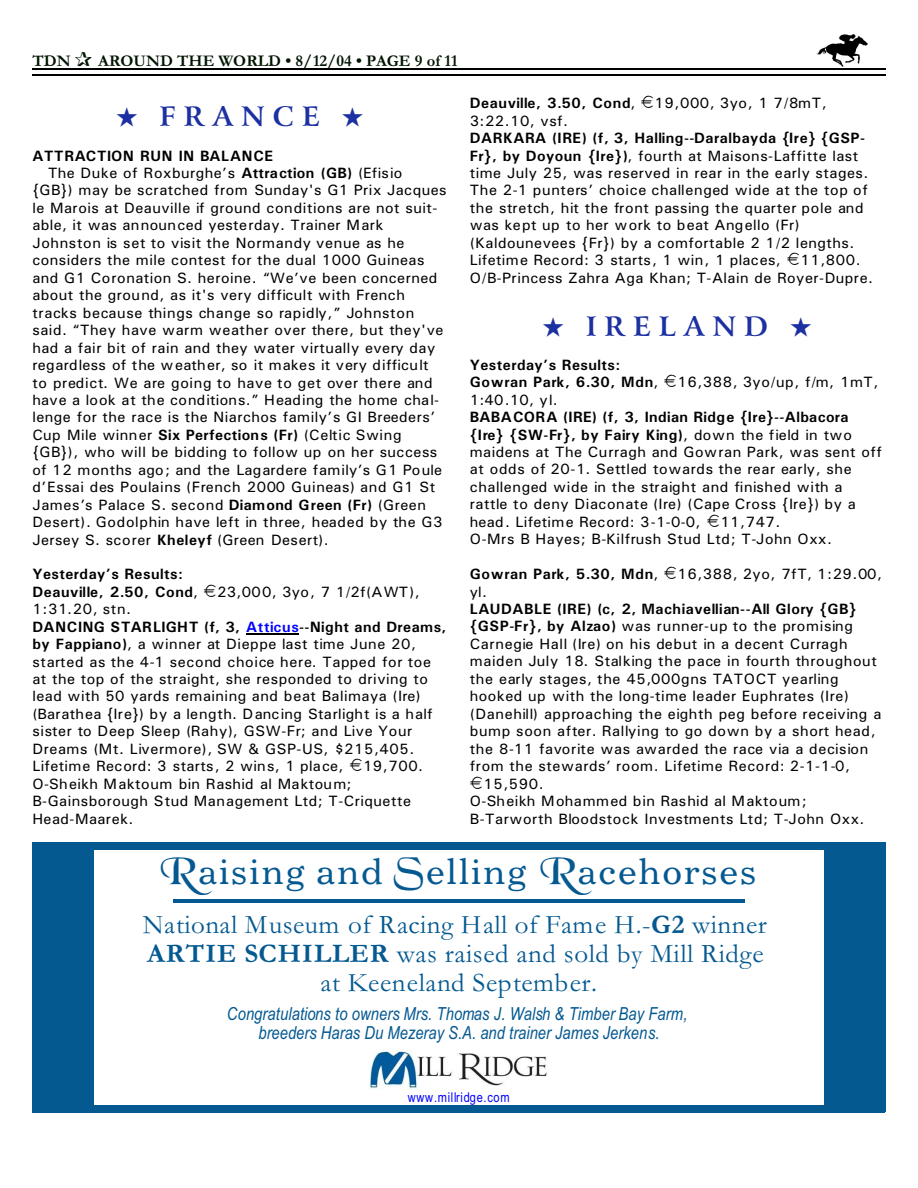
<style>
.page{position:relative;width:918px;height:1188px;background:#fff}
.page>*{position:absolute;margin:0;border:0;box-sizing:border-box;transform-origin:0 0}
.t1{font:36px "Century 731 BT";letter-spacing:.045em;color:#055991}
.t2{font:27px/29.1px "Garamond";letter-spacing:.02em;color:#055991;text-align:center}
.t3{font:700 27px "Arrus BT";letter-spacing:.3em;color:#1c30a1}
.t4{font:italic 18px/19.2px "Arial Narrow";letter-spacing:.005em;color:#055991;text-align:center}
.t5{font:700 16.5px "Garamond";color:#001400}
.t6{font:15px/17.4px "Univers";letter-spacing:.03em;color:#000}
.t7{font:700 15px/17.4px "Univers";letter-spacing:.035em;color:#000}
.t8{font:15px "Univers";letter-spacing:.01em;color:#000}
.t9{font:13.5px "Arial Narrow";letter-spacing:.055em;color:#00f}
.s1{font-weight:700}
.s2{font-weight:400}
.s3{font-weight:700;color:#00f}
.s4{font-family:"Black Chance"}
</style>
<div class="page">
<img style="left:817px;top:35px;width:51px;height:31px">
<hr style="left:32px;top:68px;width:853px;height:1px;background:#000">
<hr style="left:32px;top:75px;width:853px;height:1px;background:#000">
<div style="left:40px;top:850px;width:53px;height:255px;background:#055991"></div>
<div style="left:824px;top:850px;width:54px;height:255px;background:#055991"></div>
<img style="left:370px;top:1049px;width:177px;height:41px">
<hr style="left:173px;top:899px;width:571px;height:2px;background:#055991">
<hr style="left:173px;top:902px;width:571px;height:1px;background:#055991">
<div style="left:32px;top:842px;width:7px;height:270px;background:#055991"></div>
<div style="left:878px;top:842px;width:7px;height:270px;background:#055991"></div>
<div style="left:32px;top:842px;width:853px;height:7px;background:#055991"></div>
<div style="left:32px;top:1105px;width:853px;height:7px;background:#055991"></div>
<hr style="left:246px;top:633px;width:53px;height:1px;background:#000">
<p class="t5" style="left:32px;top:55px;width:40px">TDN</p>
<p class="t5" style="left:98px;top:55px;width:361px">AROUND THE WORLD • 8/12/04 • PAGE 9 of 11</p>
<h2 class="t3" style="left:117px;top:106px;width:248px">★ FRANCE ★</h2>
<p class="t7" style="left:32px;top:148px;width:242px">ATTRACTION RUN IN BALANCE</p>
<p class="t6" style="left:48px;top:165px;width:356px">The Duke of Roxburghe’s <span class="s1">Attraction (GB)</span> (Efisio</p>
<p class="t6" style="left:32px;top:183px;width:416px">{GB}) may be scratched from Sunday's G1 Prix Jacques</p>
<p class="t6" style="left:32px;top:200px;width:406px">le Marois at Deauville if ground conditions are not suit-</p>
<p class="t6" style="left:32px;top:218px;width:353px">able, it was announced yesterday. Trainer Mark</p>
<p class="t6" style="left:32px;top:235px;width:374px">Johnston is set to visit the Normandy venue as he</p>
<p class="t6" style="left:32px;top:253px;width:394px">considers the mile contest for the dual 1000 Guineas</p>
<p class="t6" style="left:32px;top:270px;width:407px">and G1 Coronation S. heroine. “We’ve been concerned</p>
<p class="t6" style="left:32px;top:288px;width:374px">about the ground, as it's very difficult with French</p>
<p class="t6" style="left:32px;top:305px;width:383px">tracks because things change so rapidly,” Johnston</p>
<p class="t6" style="left:32px;top:323px;width:413px">said. “They have warm weather over there, but they've</p>
<p class="t6" style="left:32px;top:340px;width:405px">had a fair bit of rain and they water virtually every day</p>
<p class="t8" style="left:32px;top:360px;width:398px">regardless of the weather, so it makes it very difficult</p>
<p class="t6" style="left:32px;top:375px;width:402px">to predict. We are going to have to get over there and</p>
<p class="t8" style="left:32px;top:395px;width:408px">have a look at the conditions.” Heading the home chal-</p>
<p class="t6" style="left:32px;top:410px;width:404px">lenge for the race is the Niarchos family’s GI Breeders’</p>
<p class="t6" style="left:32px;top:427px;width:371px">Cup Mile winner <span class="s1">Six Perfections (Fr)</span> (Celtic Swing</p>
<p class="t6" style="left:32px;top:445px;width:407px">{GB}), who will be bidding to follow up on her success</p>
<p class="t8" style="left:32px;top:465px;width:411px">of 12 months ago; and the Lagardere family’s G1 Poule</p>
<p class="t6" style="left:32px;top:480px;width:404px">d’Essai des Poulains (French 2000 Guineas) and G1 St</p>
<p class="t6" style="left:32px;top:497px;width:395px">James’s Palace S. second <span class="s1">Diamond Green (Fr)</span> (Green</p>
<p class="t6" style="left:32px;top:515px;width:412px">Desert). Godolphin have left in three, headed by the G3</p>
<p class="t6" style="left:32px;top:532px;width:298px">Jersey S. scorer <span class="s1">Kheleyf</span> (Green Desert).</p>
<p class="t7" style="left:32px;top:567px;width:167px">Yesterday’s Results:<br>Deauville, 2.50, Cond<span class="s2">,</span></p>
<p class="t6" style="left:217px;top:584px;width:204px">23,000, 3yo, 7 1/2f(AWT),</p>
<p class="t6" style="left:32px;top:602px;width:416px">1:31.20, stn.<br><span class="s1">DANCING STARLIGHT (f, 3,</span> <span class="s3">Atticus</span><span class="s1">--Night and Dreams, by Fappiano)</span>, a winner at Dieppe last time June 20, started as the 4-1 second choice here. Tapped for toe at the top of the straight, she responded to driving to lead with 50 yards remaining and beat Balimaya (Ire) (Barathea {Ire}) by a length. Dancing Starlight is a half sister to Deep Sleep (Rahy), GSW-Fr; and Live Your Dreams (Mt. Livermore), SW &amp; GSP-US, $215,405.<br>Lifetime Record: 3 starts, 2 wins, 1 place,</p>
<p class="t6" style="left:363px;top:759px;width:62px">19,700.</p>
<p class="t6" style="left:32px;top:776px;width:380px">O-Sheikh Maktoum bin Rashid al Maktoum;<br>B-Gainsborough Stud Management Ltd; T-Criquette<br>Head-Maarek.</p>
<p class="t7" style="left:470px;top:96px;width:167px">Deauville, 3.50, Cond<span class="s2">,</span></p>
<p class="t6" style="left:655px;top:96px;width:174px">19,000, 3yo, 1 7/8mT,</p>
<p class="t6" style="left:470px;top:113px;width:100px">3:22.10, vsf.</p>
<p class="t6" style="left:470px;top:131px;width:400px"><span class="s1">DARKARA (IRE) (f, 3, Halling--Daralbayda {Ire} {GSP-Fr}, by Doyoun {Ire})</span>, fourth at Maisons-Laffitte last time July 25, was reserved in rear in the early stages.<br>The 2-1 punters’ choice challenged wide at the top of the stretch, hit the front passing the quarter pole and was kept up to her work to beat Angello (Fr) (Kaldounevees {Fr}) by a comfortable 2 1/2 lengths.<br>Lifetime Record: 3 starts, 1 win, 1 places,</p>
<p class="t6" style="left:470px;top:253px;width:405px;text-indent:331px">11,800.<br>O/B-Princess Zahra Aga Khan; T-Alain de Royer-Dupre.</p>
<h2 class="t3" style="left:543px;top:315px;width:270px">★ IRELAND ★</h2>
<p class="t7" style="left:470px;top:357px;width:190px">Yesterday’s Results:<br>Gowran Park, 6.30, Mdn<span class="s2">,</span></p>
<p class="t6" style="left:678px;top:375px;width:202px">16,388, 3yo/up, f/m, 1mT,</p>
<p class="t6" style="left:470px;top:392px;width:89px">1:40.10, yl.</p>
<p class="t6" style="left:470px;top:410px;width:414px"><span class="s1">BABACORA (IRE) (f, 3, Indian Ridge {Ire}--Albacora {Ire} {SW-Fr}, by Fairy King)</span>, down the field in two maidens at The Curragh and Gowran Park, was sent off at odds of 20-1. Settled towards the rear early, she challenged wide in the straight and finished with a rattle to deny Diaconate (Ire) (Cape Cross {Ire}) by a head. Lifetime Record: 3-1-0-0,</p>
<p class="t6" style="left:470px;top:514px;width:364px;text-indent:251px">11,747.<br>O-Mrs B Hayes; B-Kilfrush Stud Ltd; T-John Oxx.</p>
<p class="t7" style="left:470px;top:567px;width:190px">Gowran Park, 5.30, Mdn<span class="s2">,</span></p>
<p class="t6" style="left:678px;top:567px;width:206px">16,388, 2yo, 7fT, 1:29.00,</p>
<p class="t6" style="left:470px;top:584px;width:19px">yl.</p>
<p class="t7" style="left:470px;top:601px;width:388px">LAUDABLE (IRE) (c, 2, Machiavellian--All Glory {GB}</p>
<p class="t6" style="left:470px;top:619px;width:385px"><span class="s1">{GSP-Fr}, by Alzao)</span> was runner-up to the promising</p>
<p class="t6" style="left:470px;top:636px;width:379px">Carnegie Hall (Ire) on his debut in a decent Curragh</p>
<p class="t6" style="left:470px;top:654px;width:409px">maiden July 18. Stalking the pace in fourth throughout</p>
<p class="t6" style="left:470px;top:671px;width:370px">the early stages, the 45,000gns TATOCT yearling</p>
<p class="t6" style="left:470px;top:689px;width:381px">hooked up with the long-time leader Euphrates (Ire)</p>
<p class="t6" style="left:470px;top:706px;width:413px">(Danehill) approaching the eighth peg before receiving a</p>
<p class="t6" style="left:470px;top:724px;width:407px">bump soon after. Rallying to go down by a short head,</p>
<p class="t6" style="left:470px;top:741px;width:400px">the 8-11 favorite was awarded the race via a decision</p>
<p class="t6" style="left:470px;top:759px;width:382px">from the stewards’ room. Lifetime Record: 2-1-1-0,</p>
<p class="t6" style="left:483px;top:776px;width:62px">15,590.</p>
<p class="t6" style="left:470px;top:794px;width:338px">O-Sheikh Mohammed bin Rashid al Maktoum;</p>
<p class="t6" style="left:470px;top:811px;width:396px">B-Tarworth Bloodstock Investments Ltd; T-John Oxx.</p>
<h1 class="t1" style="left:161px;top:857px;width:597px"><span class="s4">R</span>aising and <span class="s4">S</span>elling <span class="s4">R</span>acehorses</h1>
<h2 class="t2" style="left:143px;top:913px;width:626px">National Museum of Racing Hall of Fame H.-<span class="s1">G2</span> winner<br><span class="s1">ARTIE SCHILLER</span> was raised and sold by Mill Ridge at Keeneland September.</h2>
<p class="t4" style="left:227px;top:1005px;width:462px">Congratulations to owners Mrs. Thomas J. Walsh &amp; Timber Bay Farm, breeders Haras Du Mezeray S.A. and trainer James Jerkens.</p>
<p class="t9" style="left:408px;top:1092px;width:103px">www.millridge.com</p>
</div>
